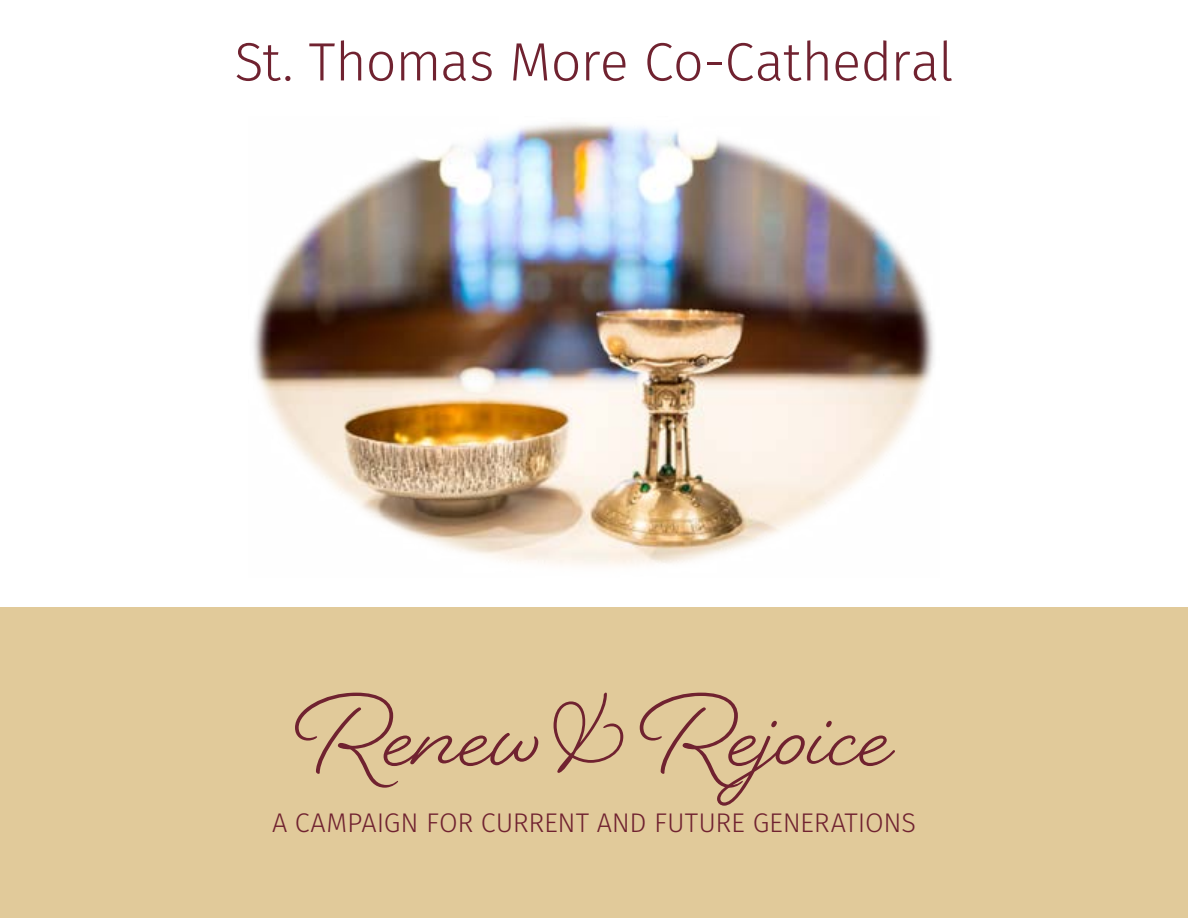
<style>
.page{position:relative;width:1188px;height:918px;background:#fff}
.page>*{position:absolute;margin:0;border:0;box-sizing:border-box;transform-origin:0 0}
.t1{font:700 108px "Beloved Script";color:#702230}
.t2{font:300 54px "Fira Sans";letter-spacing:-.015em;color:#702230}
.t3{font:300 27px "Fira Sans";letter-spacing:-.01em;color:#702230}
</style>
<div class="page">
<div style="left:0;top:608px;width:1188px;height:310px;background:#e1ca9a"></div>
<img style="left:253px;top:122px;width:681px;height:444px">
<h2 class="t2" style="left:234px;top:24px;width:721px">St. Thomas More Co-Cathedral</h2>
<h1 class="t1" style="left:295px;top:662px;width:599px">Renew &amp; Rejoice</h1>
<p class="t3" style="left:272px;top:804px;width:645px">A CAMPAIGN FOR CURRENT AND FUTURE GENERATIONS</p>
</div>
